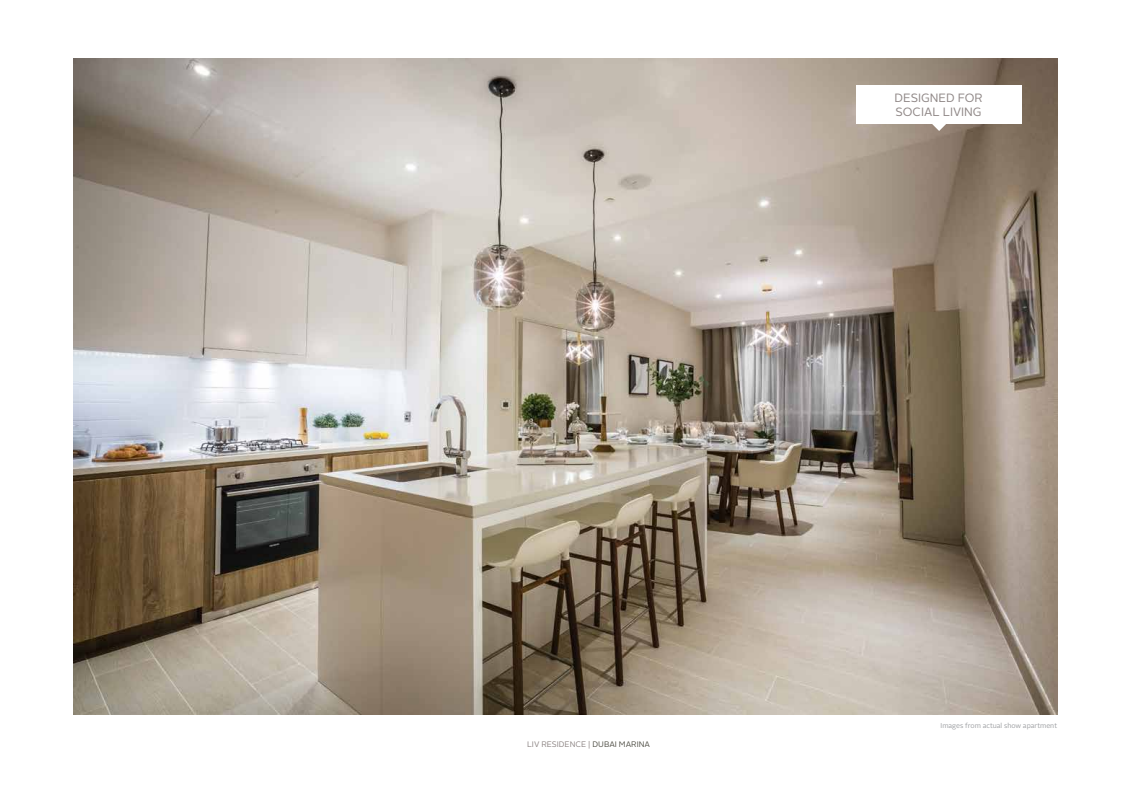
<style>
.page{position:relative;width:1129px;height:808px;background:#fff}
.page>*{position:absolute;margin:0;border:0;box-sizing:border-box;transform-origin:0 0}
.t1{font:12px/14px "Alright Sans";color:#908887}
.t2{font:8px "Alright Sans";color:#908887}
.t3{font:7px "Alright Sans";color:#9d9fa2}
.s1{color:#54534a}
</style>
<div class="page">
<img style="left:73px;top:59px;width:983px;height:656px">
<svg style="left:930px;top:123px;width:16px;height:8px"></svg>
<div style="left:855px;top:85px;width:166px;height:38px;background:#fff"></div>
<p class="t2" style="left:527px;top:739px;width:124px">LIV RESIDENCE | <span class="s1">DUBAI MARINA</span></p>
<h1 class="t1" style="left:894px;top:91px;width:90px">DESIGNED FOR<br>SOCIAL LIVING</h1>
<p class="t3" style="left:940px;top:721px;width:118px">Images from actual show apartment</p>
</div>
